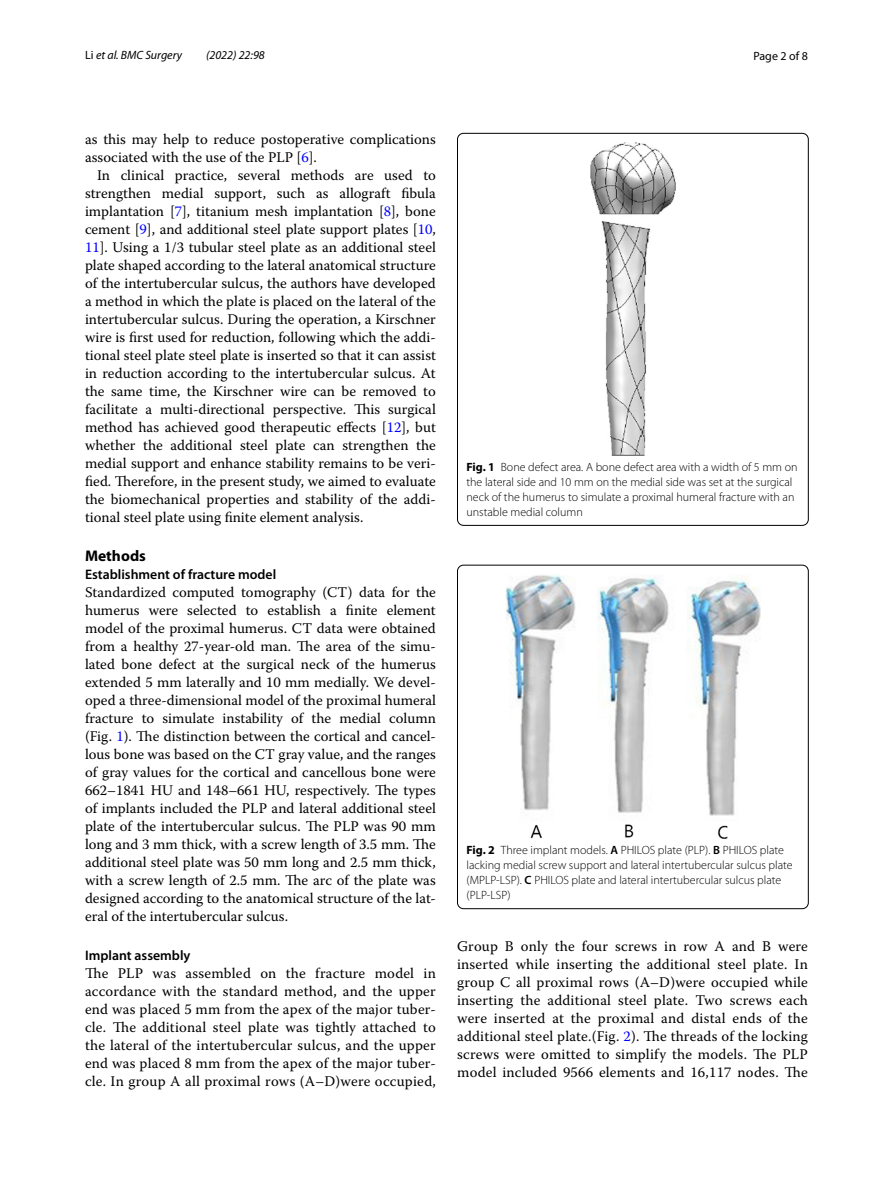
<style>
.page{position:relative;width:893px;height:1187px;background:#fff}
.page>*{position:absolute;margin:0;border:0;box-sizing:border-box;transform-origin:0 0}
.t1{font:700 15.45px "Myriad Pro";color:#000}
.t2{font:14.7px/18px "Warnock Pro";letter-spacing:.005em;color:#000;text-align:justify}
.t3{font:600 13.8px "Myriad Pro";color:#000}
.t4{font:300 12px/15px "Myriad Pro";color:#000}
.t5{font:italic 12px "Myriad Pro";color:#000}
.t6{font:12px "Myriad Pro";color:#000}
.s1{font-style:normal}
.s2{color:#00f}
.s3{font-weight:700}
.s4{font-weight:600}
</style>
<div class="page">
<img style="left:590px;top:142px;width:85px;height:313px">
<div style="left:457px;top:133px;width:351px;height:392px;border:1px solid #000;border-radius:6px"></div>
<img style="left:505px;top:574px;width:255px;height:264px">
<div style="left:457px;top:565px;width:351px;height:343px;border:1px solid #000;border-radius:6px"></div>
<p class="t5" style="left:85px;top:48px;width:99px"><span class="s1">Li</span> et al. BMC Surgery</p>
<p class="t5" style="left:206px;top:48px;width:60px">(2022) 22:98</p>
<p class="t6" style="left:753px;top:48px;width:56px">Page 2 of 8</p>
<p class="t2" style="left:85px;top:130px;width:352px">as this may help to reduce postoperative complications associated with the use of the PLP [<span class="s2">6</span>].</p>
<p class="t2" style="left:85px;top:166px;width:352px;text-indent:12px">In clinical practice, several methods are used to strengthen medial support, such as allograft fibula implantation [<span class="s2">7</span>], titanium mesh implantation [<span class="s2">8</span>], bone cement [<span class="s2">9</span>], and additional steel plate support plates [<span class="s2">10</span>, <span class="s2">11</span>]. Using a 1/3 tubular steel plate as an additional steel plate shaped according to the lateral anatomical structure of the intertubercular sulcus, the authors have developed a method in which the plate is placed on the lateral of the intertubercular sulcus. During the operation, a Kirschner wire is first used for reduction, following which the addi&shy;tional steel plate steel plate is inserted so that it can assist in reduction according to the intertubercular sulcus. At the same time, the Kirschner wire can be removed to facilitate a multi-directional perspective. This surgical method has achieved good therapeutic effects [<span class="s2">12</span>], but whether the additional steel plate can strengthen the medial support and enhance stability remains to be veri&shy;fied. Therefore, in the present study, we aimed to evaluate the biomechanical properties and stability of the addi&shy;tional steel plate using finite element analysis.</p>
<p class="t1" style="left:85px;top:545px;width:62px">Methods</p>
<p class="t3" style="left:85px;top:565px;width:193px">Establishment of fracture model</p>
<p class="t2" style="left:85px;top:582px;width:352px">Standardized computed tomography (CT) data for the humerus were selected to establish a finite element model of the proximal humerus. CT data were obtained from a healthy 27-year-old man. The area of the simu&shy;lated bone defect at the surgical neck of the humerus extended 5 mm laterally and 10 mm medially. We devel&shy;oped a three-dimensional model of the proximal humeral fracture to simulate instability of the medial column (Fig. <span class="s2">1</span>). The distinction between the cortical and cancel&shy;lous bone was based on the CT gray value, and the ranges of gray values for the cortical and cancellous bone were 662–1841 HU and 148–661 HU, respectively. The types of implants included the PLP and lateral additional steel plate of the intertubercular sulcus. The PLP was 90 mm long and 3 mm thick, with a screw length of 3.5 mm. The additional steel plate was 50 mm long and 2.5 mm thick, with a screw length of 2.5 mm. The arc of the plate was designed according to the anatomical structure of the lat&shy;eral of the intertubercular sulcus.</p>
<p class="t3" style="left:85px;top:946px;width:107px">Implant assembly</p>
<p class="t2" style="left:85px;top:963px;width:352px">The PLP was assembled on the fracture model in accordance with the standard method, and the upper end was placed 5 mm from the apex of the major tuber&shy;cle. The additional steel plate was tightly attached to the lateral of the intertubercular sulcus, and the upper end was placed 8 mm from the apex of the major tuber&shy;cle. In group A all proximal rows (A–D)were occupied,</p>
<p class="t4" style="left:466px;top:459px;width:332px"><span class="s3">Fig. 1</span> Bone defect area. A bone defect area with a width of 5 mm on the lateral side and 10 mm on the medial side was set at the surgical neck of the humerus to simulate a proximal humeral fracture with an unstable medial column</p>
<p class="t4" style="left:466px;top:842px;width:328px"><span class="s3">Fig. 2</span> Three implant models. <span class="s4">A</span> PHILOS plate (PLP). <span class="s4">B</span> PHILOS plate lacking medial screw support and lateral intertubercular sulcus plate (MPLP-LSP). <span class="s4">C</span> PHILOS plate and lateral intertubercular sulcus plate (PLP-LSP)</p>
<p class="t2" style="left:457px;top:936px;width:352px">Group B only the four screws in row A and B were inserted while inserting the additional steel plate. In group C all proximal rows (A–D)were occupied while inserting the additional steel plate. Two screws each were inserted at the proximal and distal ends of the additional steel plate.(Fig. <span class="s2">2</span>). The threads of the locking screws were omitted to simplify the models. The PLP model included 9566 elements and 16,117 nodes. The</p>
</div>
